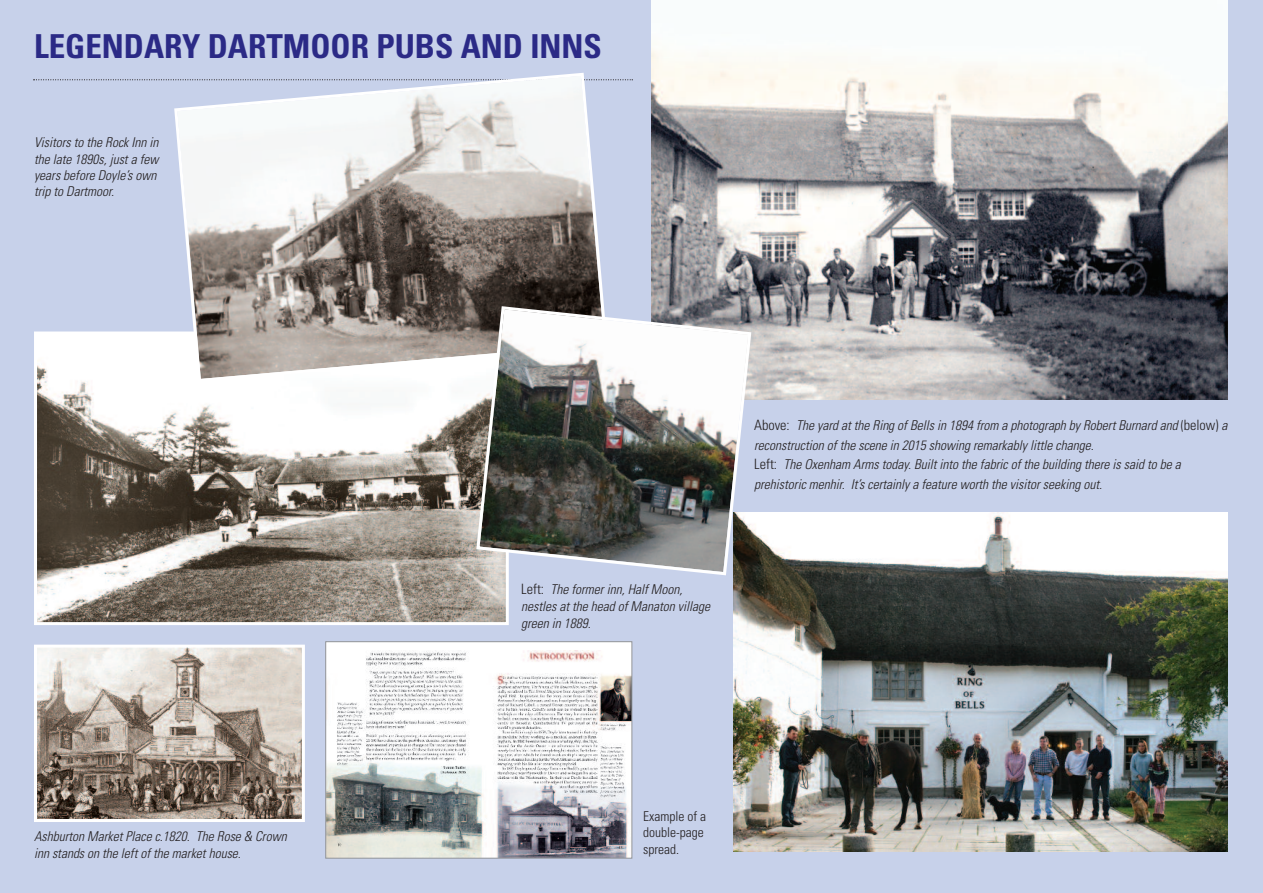
<style>
.page{position:relative;width:1263px;height:893px;background:#c7d1ea}
.page>*{position:absolute;margin:0;border:0;box-sizing:border-box;transform-origin:0 0}
.t1{font:700 condensed 33px "Univers LT Std";color:#2b2a86}
.t2{font:italic 300 condensed 13.5px/16.2px "Univers LT Std";color:#231f20}
.t3{font:300 condensed 13.5px/16.5px "Univers";color:#231f20}
.s1{font-family:"Univers";font-style:normal;font-size:14.25px}
.s2{font-style:normal}
</style>
<div class="page">
<div style="left:326px;top:642px;width:305px;height:216px;background:#fff"></div>
<img style="left:327px;top:650px;width:303px;height:206px">
<div style="left:325px;top:641px;width:307px;height:217px;border:1px solid #939598"></div>
<img style="left:733px;top:512px;width:494px;height:340px">
<svg style="left:33px;top:79px;width:600px;height:1px"></svg>
<img style="left:652px;top:0;width:576px;height:400px">
<img style="left:38px;top:335px;width:467px;height:286px">
<div style="left:34px;top:331px;width:475px;height:294px;border:3px solid #fff"></div>
<svg style="left:173px;top:73px;width:436px;height:311px;background:#b8b5b4"></svg>
<img style="left:475px;top:305px;width:278px;height:272px">
<img style="left:38px;top:649px;width:263px;height:169px">
<div style="left:34px;top:645px;width:271px;height:177px;border:3px solid #fff"></div>
<h1 class="t1" style="left:34px;top:34px;width:569px">LEGENDARY DARTMOOR PUBS AND INNS</h1>
<p class="t2" style="left:34px;top:136px;width:126px">Visitors to the Rock Inn in the late 1890s, just a few years before Doyle’s own trip to Dartmoor.</p>
<p class="t2" style="left:34px;top:830px;width:254px">Ashburton Market Place c.1820. The Rose &amp; Crown inn stands on the left of the market house.</p>
<p class="t2" style="left:521px;top:581px;width:190px;line-height:17.2px"><span class="s1">Left:</span> The former inn, Half Moon, nestles at the head of Manaton village green in 1889.</p>
<p class="t2" style="left:754px;top:417px;width:475px;line-height:19.5px"><span class="s1">Above:</span> The yard at the Ring of Bells in 1894 from a photograph by Robert Burnard and <span class="s2">(</span><span class="s1">below)</span> a reconstruction of the scene in 2015 showing remarkably little change.<br><span class="s1">Left:</span> The Oxenham Arms today. Built into the fabric of the building there is said to be a prehistoric menhir. It’s certainly a feature worth the visitor seeking out.</p>
<p class="t3" style="left:643px;top:809px;width:64px">Example of a double-page spread.</p>
</div>
